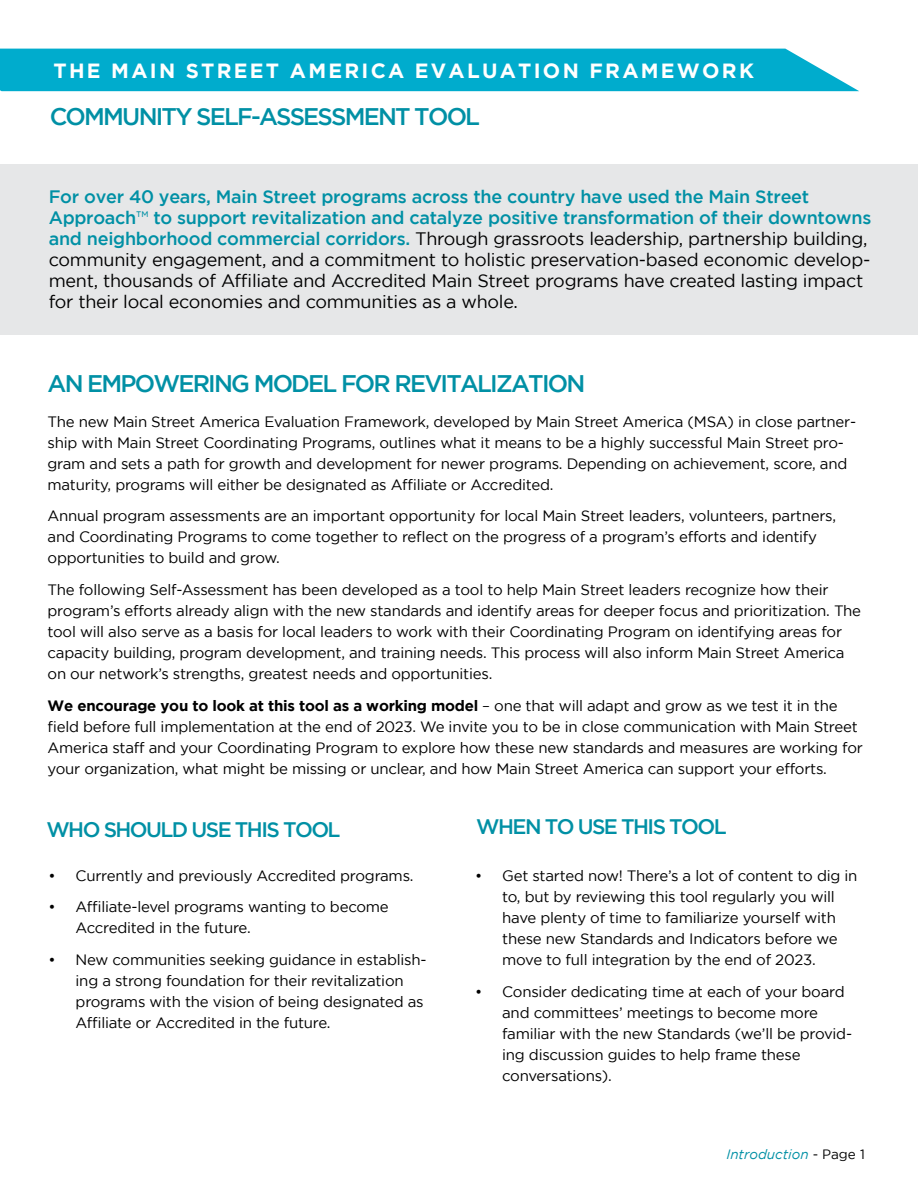
<style>
.page{position:relative;width:918px;height:1188px;background:#fff}
.page>*{position:absolute;margin:0;border:0;box-sizing:border-box;transform-origin:0 0}
.t1{font:500 24px "Gotham";letter-spacing:-.075em;color:#0090a5}
.t2{font:500 21px "Gotham";letter-spacing:-.075em;color:#0090a5}
.t3{font:700 20.55px "Gotham";letter-spacing:.11em;color:#fff}
.t4{font:18px/21px "Gotham";letter-spacing:-.015em;color:#000}
.t5{font:15px/21px "Gotham";letter-spacing:-.015em;color:#000}
.t6{font:italic 13.5px "Gotham";color:#0090a5}
.s1{font-weight:500;color:#0090a5}
.s2{color:#0090a5}
.s3{font-weight:700}
.s4{font-style:normal;color:#000}
</style>
<div class="page">
<div style="left:0;top:164px;width:918px;height:170px;background:#e6e7e8"></div>
<div style="left:0;top:49px;width:859px;height:42px;background:#00accd"></div>
<h3 class="t3" style="left:53px;top:59px;width:702px">THE MAIN STREET AMERICA EVALUATION FRAMEWORK</h3>
<h1 class="t1" style="left:50px;top:103px;width:432px">COMMUNITY SELF-ASSESSMENT TOOL</h1>
<p class="t4" style="left:49px;top:186px;width:824px"><span class="s1">For over 40 years, Main Street programs across the country have used the Main Street Approach</span><span class="s2">™</span> <span class="s1">to support revitalization and catalyze positive transformation of their downtowns and neighborhood commercial corridors.</span> Through grassroots leadership, partnership building, community engagement, and a commitment to holistic preservation-based economic develop&shy;ment, thousands of Affiliate and Accredited Main Street programs have created lasting impact for their local economies and communities as a whole.</p>
<h1 class="t1" style="left:48px;top:370px;width:539px">AN EMPOWERING MODEL FOR REVITALIZATION</h1>
<p class="t5" style="left:48px;top:411px;width:810px">The new Main Street America Evaluation Framework, developed by Main Street America (MSA) in close partner&shy;ship with Main Street Coordinating Programs, outlines what it means to be a highly successful Main Street pro&shy;gram and sets a path for growth and development for newer programs. Depending on achievement, score, and maturity, programs will either be designated as Affiliate or Accredited.</p>
<p class="t5" style="left:48px;top:505px;width:790px">Annual program assessments are an important opportunity for local Main Street leaders, volunteers, partners, and Coordinating Programs to come together to reflect on the progress of a program’s efforts and identify opportunities to build and grow.</p>
<p class="t5" style="left:48px;top:579px;width:815px">The following Self-Assessment has been developed as a tool to help Main Street leaders recognize how their program’s efforts already align with the new standards and identify areas for deeper focus and prioritization. The tool will also serve as a basis for local leaders to work with their Coordinating Program on identifying areas for capacity building, program development, and training needs. This process will also inform Main Street America on our network’s strengths, greatest needs and opportunities.</p>
<p class="t5" style="left:48px;top:695px;width:817px"><span class="s3">We encourage you to look at this tool as a working model</span> – one that will adapt and grow as we test it in the field before full implementation at the end of 2023. We invite you to be in close communication with Main Street America staff and your Coordinating Program to explore how these new standards and measures are working for your organization, what might be missing or unclear, and how Main Street America can support your efforts.</p>
<h2 class="t2" style="left:46px;top:818px;width:296px">WHO SHOULD USE THIS TOOL</h2>
<h2 class="t2" style="left:476px;top:815px;width:252px">WHEN TO USE THIS TOOL</h2>
<p class="t5" style="left:49px;top:865px;width:367px">• Currently and previously Accredited programs.</p>
<p class="t5" style="left:76px;top:896px;width:315px;text-indent:-27px">• Affiliate-level programs wanting to become<br>Accredited in the future.</p>
<p class="t5" style="left:76px;top:949px;width:352px;text-indent:-27px">• New communities seeking guidance in establish&shy;ing a strong foundation for their revitalization programs with the vision of being designated as Affiliate or Accredited in the future.</p>
<p class="t5" style="left:502px;top:865px;width:357px;text-indent:-27px">• Get started now! There’s a lot of content to dig in to, but by reviewing this tool regularly you will have plenty of time to familiarize yourself with these new Standards and Indicators before we move to full integration by the end of 2023.</p>
<p class="t5" style="left:502px;top:981px;width:351px;text-indent:-27px">• Consider dedicating time at each of your board and committees’ meetings to become more familiar with the new Standards (we’ll be provid&shy;ing discussion guides to help frame these conversations).</p>
<p class="t6" style="left:726px;top:1147px;width:140px">Introduction <span class="s4">- Page 1</span></p>
</div>
